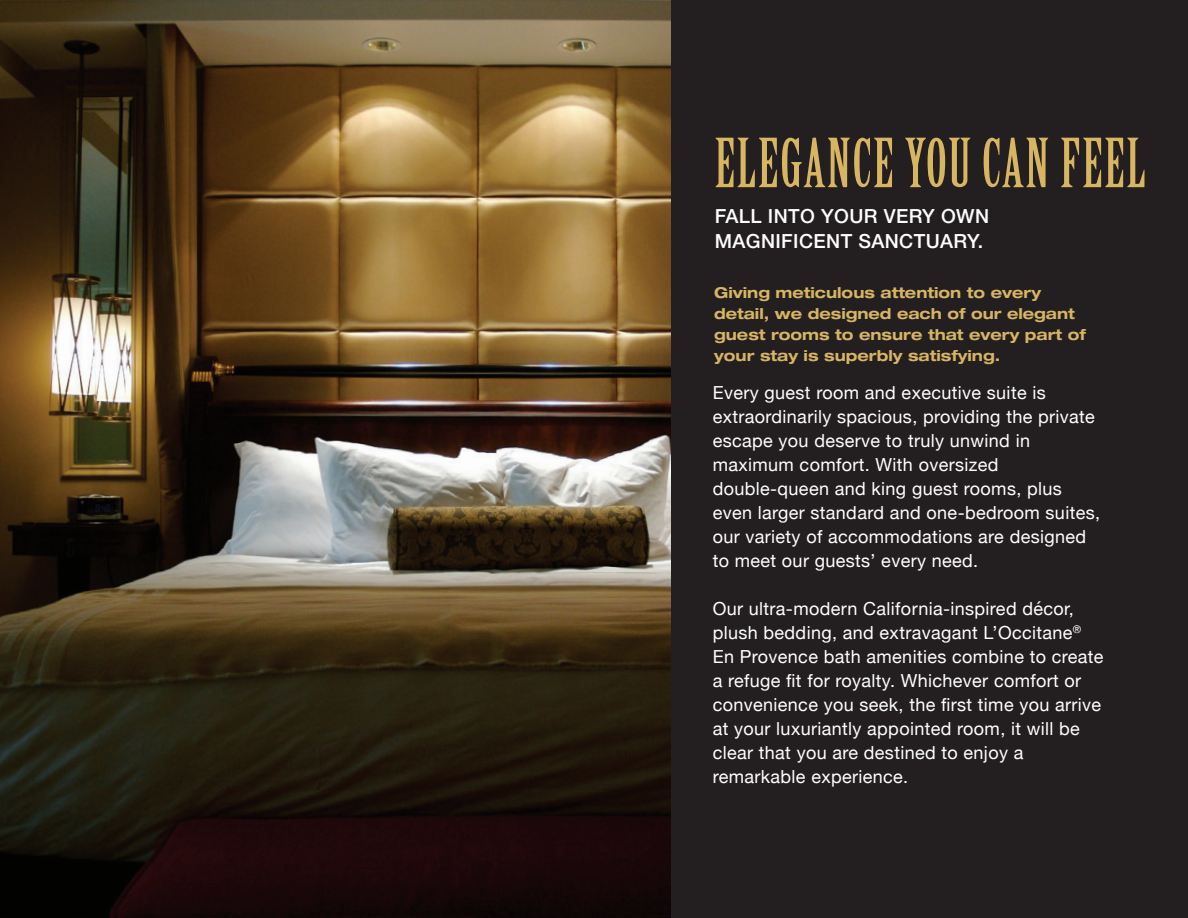
<style>
.page{position:relative;width:1188px;height:918px;background:#231f20}
.page>*{position:absolute;margin:0;border:0;box-sizing:border-box;transform-origin:0 0}
.t1{font:66px "Birch Std";letter-spacing:.025em;color:#d7b561}
.t2{font:500 19.5px/25px "Helvetica Neue LT Std";letter-spacing:.02em;color:#fff}
.t3{font:18px/24px "Helvetica Neue";letter-spacing:.02em;color:#fff}
.t4{font:700 expanded 15px/21px "Helvetica Neue";color:#d7b561}
</style>
<div class="page">
<img style="left:0;top:0;width:670px;height:918px">
<h1 class="t1" style="left:715px;top:126px;width:433px">ELEGANCE YOU CAN FEEL</h1>
<p class="t2" style="left:715px;top:203px;width:276px">FALL INTO YOUR VERY OWN<br>MAGNIFICENT SANCTUARY.</p>
<p class="t4" style="left:714px;top:282px;width:373px">Giving meticulous attention to every detail, we designed each of our elegant guest rooms to ensure that every part of your stay is superbly satisfying.</p>
<p class="t3" style="left:713px;top:382px;width:389px">Every guest room and executive suite is extraordinarily spacious, providing the private escape you deserve to truly unwind in maximum comfort. With oversized double-queen and king guest rooms, plus even larger standard and one-bedroom suites, our variety of accommodations are designed to meet our guests’ every need.</p>
<p class="t3" style="left:713px;top:598px;width:392px">Our ultra-modern California-inspired décor, plush bedding, and extravagant L’Occitane<sup>® </sup>En Provence bath amenities combine to create a refuge fit for royalty. Whichever comfort or convenience you seek, the first time you arrive at your luxuriantly appointed room, it will be clear that you are destined to enjoy a remarkable experience.</p>
</div>
